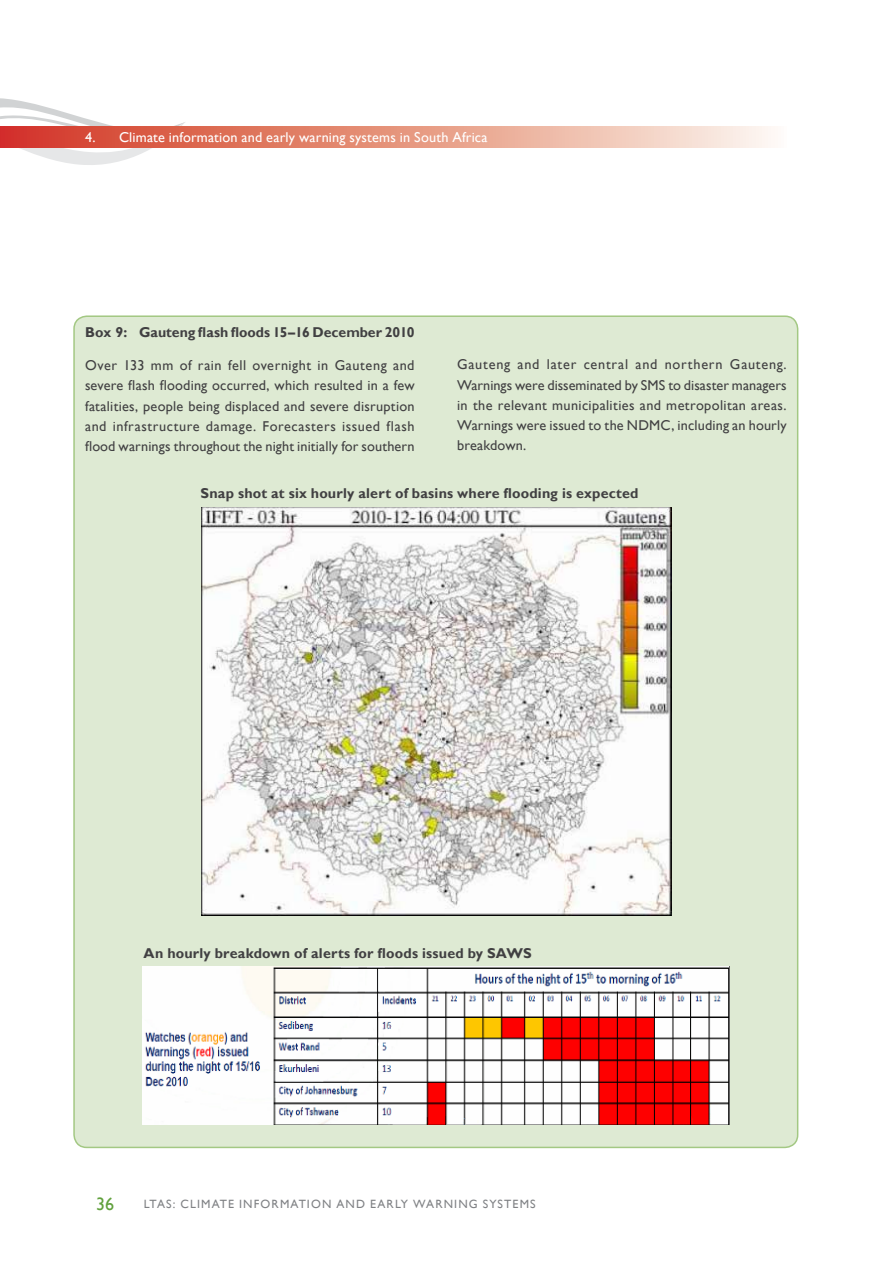
<style>
.page{position:relative;width:893px;height:1263px;background:#fff}
.page>*{position:absolute;margin:0;border:0;box-sizing:border-box;transform-origin:0 0}
.t1{font:18px "Gill Sans";color:#61a13d}
.t2{font:14.25px/20.2px "Gill Sans";letter-spacing:.01em;color:#414042;text-align:justify}
.t3{font:700 14.25px "Gill Sans";letter-spacing:.01em;color:#414042}
.t4{font:14.25px "Gill Sans";letter-spacing:.01em;color:#fff}
.t5{font:12px "Gill Sans";letter-spacing:.095em;color:#808285}
</style>
<div class="page">
<svg style="left:0;top:98px;width:186px;height:67px"></svg>
<div style="left:0;top:126px;width:787px;height:21px;background:linear-gradient(to right,#d1331c,#fcf8ea)"></div>
<div style="left:74px;top:316px;width:724px;height:831px;background:#deead3;border-radius:13px"></div>
<img style="left:143px;top:967px;width:586px;height:158px">
<img style="left:202px;top:507px;width:469px;height:408px">
<p class="t4" style="left:85px;top:128px;width:404px">4. Climate information and early warning systems in South Africa</p>
<p class="t3" style="left:85px;top:324px;width:331px">Box 9: Gauteng flash floods 15–16 December 2010</p>
<p class="t2" style="left:85px;top:355px;width:331px">Over 133 mm of rain fell overnight in Gauteng and severe flash flooding occurred, which resulted in a few fatalities, people being displaced and severe disruption and infrastructure damage. Forecasters issued flash flood warnings throughout the night initially for southern</p>
<p class="t2" style="left:457px;top:355px;width:331px">Gauteng and later central and northern Gauteng.<br>Warnings were disseminated by SMS to disaster managers in the relevant municipalities and metropolitan areas.<br>Warnings were issued to the NDMC, including an hourly breakdown.</p>
<p class="t3" style="left:200px;top:484px;width:440px">Snap shot at six hourly alert of basins where flooding is expected</p>
<p class="t3" style="left:144px;top:945px;width:390px">An hourly breakdown of alerts for floods issued by SAWS</p>
<p class="t1" style="left:96px;top:1193px;width:19px">36</p>
<p class="t5" style="left:144px;top:1197px;width:394px">LTAS: CLIMATE INFORMATION AND EARLY WARNING SYSTEMS</p>
</div>
